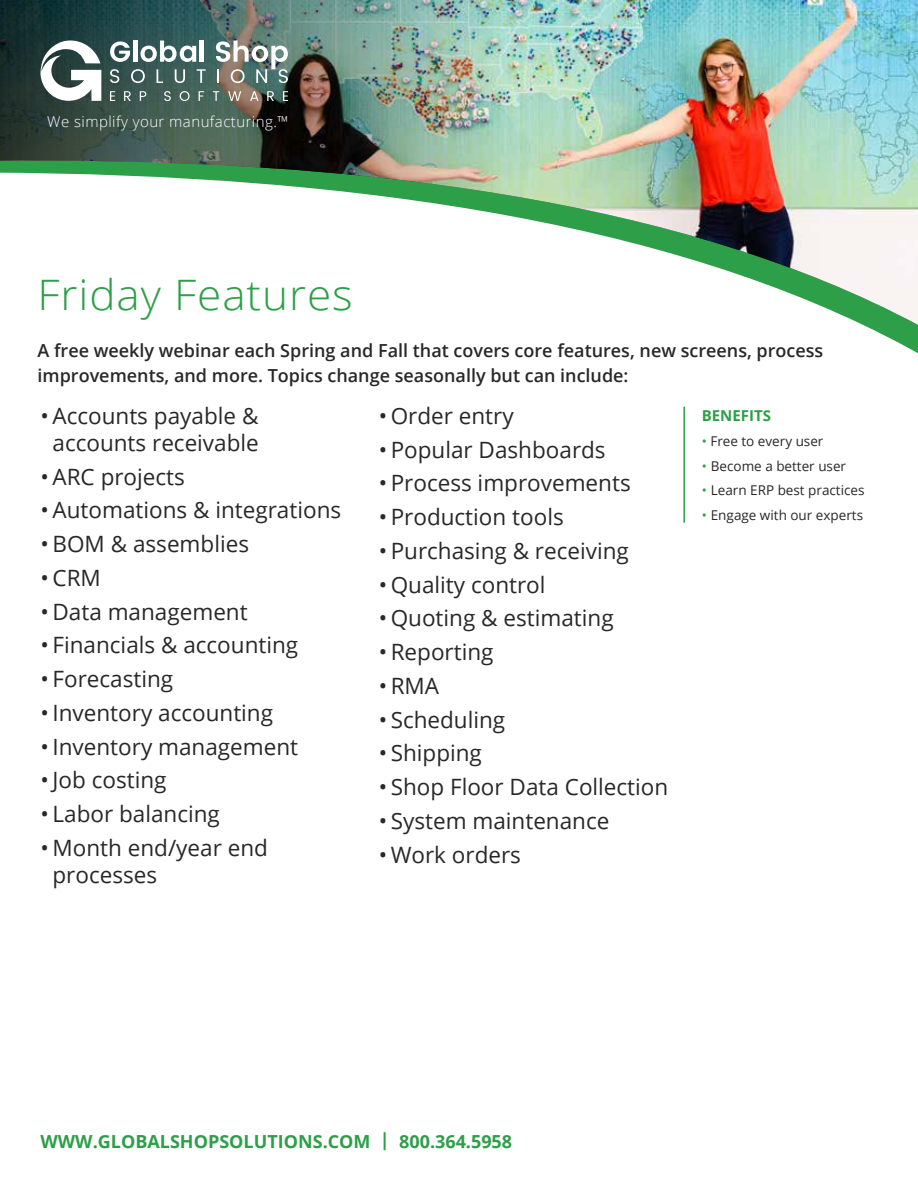
<style>
.page{position:relative;width:918px;height:1188px;background:#fff}
.page>*{position:absolute;margin:0;border:0;box-sizing:border-box;transform-origin:0 0}
.t1{font:300 42px "Open Sans";letter-spacing:.02em;color:#2d9f48;scale:1.05 1}
.t2{font:22.5px/27px "Open Sans";color:#282828;text-align:center}
.t3{font:600 18px/25.5px "Open Sans";color:#282828}
.t4{font:700 18px "Open Sans";color:#2d9f48}
.t5{font:300 15px "Open Sans";letter-spacing:.03em;color:#fff}
.t6{font:700 15px "Open Sans";color:#2d9f48}
.t7{font:13.5px "Open Sans";color:#282828}
.s1{color:#2d9f48}
</style>
<div class="page">
<img style="left:0;top:0;width:918px;height:332px">
<hr style="left:683px;top:407px;width:2px;height:116px;background:#2d9f48">
<svg style="left:40px;top:40px;width:61px;height:61px"></svg>
<svg style="left:110px;top:91px;width:5px;height:10px"></svg>
<svg style="left:124px;top:91px;width:7px;height:10px"></svg>
<svg style="left:140px;top:91px;width:6px;height:10px"></svg>
<svg style="left:164px;top:91px;width:7px;height:10px"></svg>
<svg style="left:180px;top:91px;width:10px;height:10px"></svg>
<svg style="left:199px;top:91px;width:5px;height:10px"></svg>
<svg style="left:213px;top:91px;width:6px;height:10px"></svg>
<svg style="left:228px;top:91px;width:13px;height:10px"></svg>
<svg style="left:250px;top:91px;width:9px;height:10px"></svg>
<svg style="left:267px;top:91px;width:7px;height:10px"></svg>
<svg style="left:283px;top:91px;width:5px;height:10px"></svg>
<svg style="left:110px;top:69px;width:9px;height:14px"></svg>
<svg style="left:131px;top:69px;width:14px;height:14px"></svg>
<svg style="left:157px;top:69px;width:6px;height:14px"></svg>
<svg style="left:175px;top:69px;width:10px;height:14px"></svg>
<svg style="left:197px;top:69px;width:9px;height:14px"></svg>
<svg style="left:110px;top:41px;width:20px;height:21px"></svg>
<hr style="left:133px;top:41px;width:4px;height:21px;background:#fff">
<svg style="left:141px;top:41px;width:55px;height:21px"></svg>
<hr style="left:199px;top:41px;width:4px;height:21px;background:#fff">
<img style="left:216px;top:41px;width:72px;height:42px">
<p class="t5" style="left:47px;top:111px;width:243px">We simplify your manufacturing.™</p>
<h1 class="t1" style="left:38px;top:266px;width:302px">Friday Features</h1>
<p class="t3" style="left:38px;top:337px;width:787px">A free weekly webinar each Spring and Fall that covers core features, new screens, process improvements, and more. Topics change seasonally but can include:</p>
<p class="t2" style="left:40px;top:402px;width:220px">• Accounts payable &amp; accounts receivable</p>
<p class="t2" style="left:40px;top:462px;width:146px">• ARC projects</p>
<p class="t2" style="left:40px;top:496px;width:302px">• Automations &amp; integrations</p>
<p class="t2" style="left:40px;top:530px;width:210px">• BOM &amp; assemblies</p>
<p class="t2" style="left:40px;top:564px;width:62px">• CRM</p>
<p class="t2" style="left:40px;top:597px;width:209px">• Data management</p>
<p class="t2" style="left:40px;top:631px;width:259px">• Financials &amp; accounting</p>
<p class="t2" style="left:40px;top:665px;width:134px">• Forecasting</p>
<p class="t2" style="left:40px;top:699px;width:234px">• Inventory accounting</p>
<p class="t2" style="left:40px;top:732px;width:259px">• Inventory management</p>
<p class="t2" style="left:40px;top:766px;width:128px">• Job costing</p>
<p class="t2" style="left:40px;top:800px;width:181px">• Labor balancing</p>
<p class="t2" style="left:52px;top:834px;width:217px;text-align:left;text-indent:-12px">• Month end/year end processes</p>
<p class="t2" style="left:379px;top:402px;width:137px">• Order entry</p>
<p class="t2" style="left:379px;top:435px;width:229px">• Popular Dashboards</p>
<p class="t2" style="left:379px;top:469px;width:254px">• Process improvements</p>
<p class="t2" style="left:379px;top:503px;width:187px">• Production tools</p>
<p class="t2" style="left:379px;top:537px;width:252px">• Purchasing &amp; receiving</p>
<p class="t2" style="left:379px;top:570px;width:168px">• Quality control</p>
<p class="t2" style="left:379px;top:604px;width:237px">• Quoting &amp; estimating</p>
<p class="t2" style="left:379px;top:638px;width:116px">• Reporting</p>
<p class="t2" style="left:379px;top:672px;width:62px">• RMA</p>
<p class="t2" style="left:379px;top:705px;width:128px">• Scheduling</p>
<p class="t2" style="left:379px;top:739px;width:105px">• Shipping</p>
<p class="t2" style="left:379px;top:773px;width:291px">• Shop Floor Data Collection</p>
<p class="t2" style="left:379px;top:807px;width:232px">• System maintenance</p>
<p class="t2" style="left:379px;top:840px;width:144px">• Work orders</p>
<p class="t6" style="left:702px;top:405px;width:71px">BENEFITS</p>
<p class="t7" style="left:702px;top:432px;width:123px"><span class="s1">•</span> Free to every user</p>
<p class="t7" style="left:702px;top:457px;width:146px"><span class="s1">•</span> Become a better user</p>
<p class="t7" style="left:702px;top:481px;width:164px"><span class="s1">•</span> Learn ERP best practices</p>
<p class="t7" style="left:702px;top:506px;width:163px"><span class="s1">•</span> Engage with our experts</p>
<p class="t4" style="left:40px;top:1128px;width:473px">WWW.GLOBALSHOPSOLUTIONS.COM | 800.364.5958</p>
</div>
